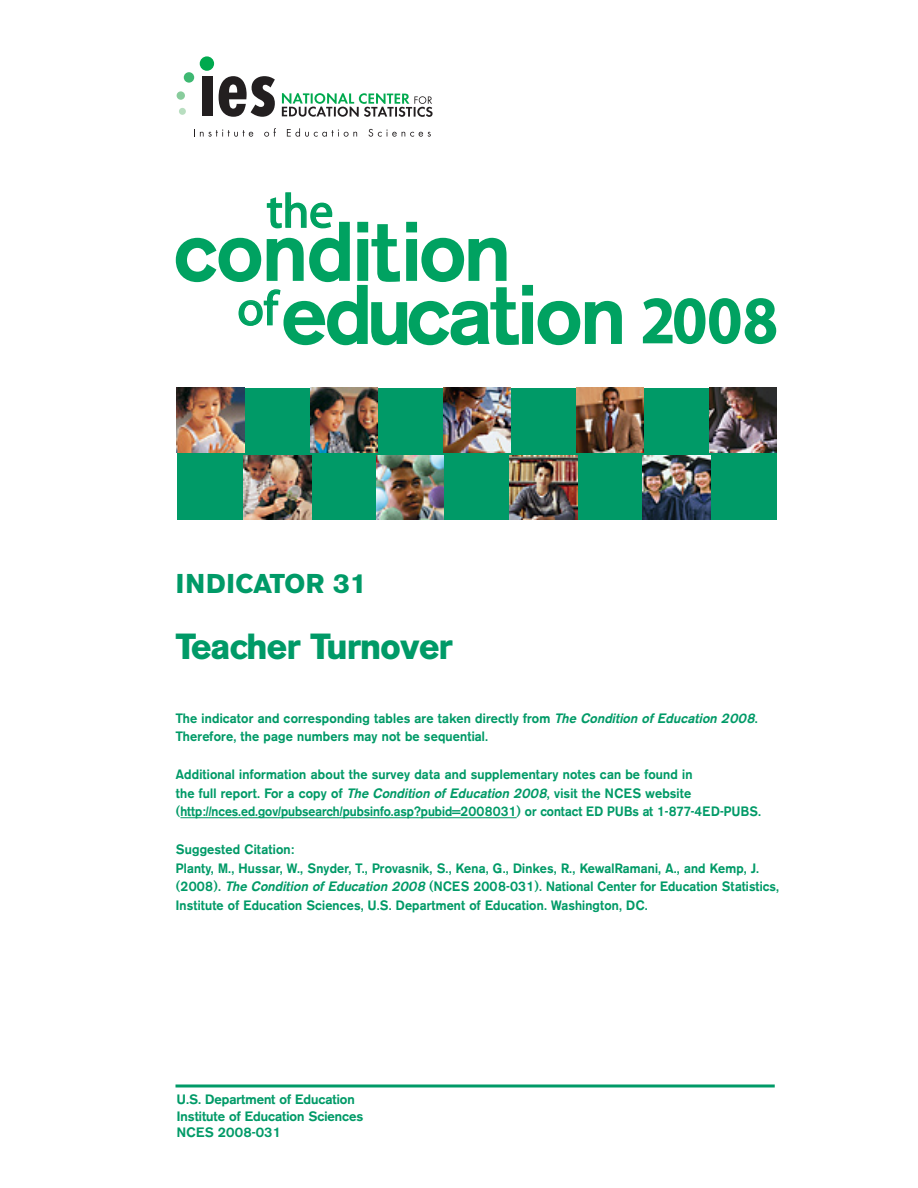
<style>
.page{position:relative;width:918px;height:1188px;background:#fff}
.page>*{position:absolute;margin:0;border:0;box-sizing:border-box;transform-origin:0 0}
.t1{font:48px "Myriad Pro";color:#00a261}
.t2{font:700 36px "AG Old Face";letter-spacing:-.015em;color:#009a67}
.t3{font:700 27px "AG Old Face";letter-spacing:.02em;color:#009a67}
.t4{font:500 13.5px/18.8px "AG Old Face";letter-spacing:.015em;color:#009a67}
.t5{font:500 13.5px/18.8px "AG Old Face";letter-spacing:.015em;color:#009a67;scale:.96 1}
.t6{font:500 13.5px "AG Old Face";letter-spacing:.015em;color:#009a67;scale:.94 1}
.s1{font-style:italic}
</style>
<div class="page">
<div style="left:177px;top:388px;width:599px;height:131px;background:#009a67"></div>
<svg style="left:177px;top:452px;width:67px;height:1px"></svg>
<img style="left:177px;top:388px;width:67px;height:64px">
<svg style="left:310px;top:452px;width:67px;height:1px"></svg>
<img style="left:310px;top:388px;width:68px;height:64px">
<svg style="left:443px;top:452px;width:67px;height:1px"></svg>
<img style="left:443px;top:388px;width:68px;height:64px">
<svg style="left:576px;top:452px;width:67px;height:1px"></svg>
<img style="left:576px;top:388px;width:67px;height:64px">
<svg style="left:709px;top:452px;width:67px;height:1px"></svg>
<img style="left:709px;top:388px;width:67px;height:64px">
<img style="left:244px;top:455px;width:67px;height:65px">
<img style="left:377px;top:455px;width:67px;height:64px">
<img style="left:510px;top:455px;width:67px;height:65px">
<img style="left:643px;top:455px;width:67px;height:65px">
<hr style="left:180px;top:817px;width:337px;height:1px;background:#009a67">
<hr style="left:175px;top:1084px;width:600px;height:3px;background:#009a67">
<div style="left:184px;top:72px;width:10px;height:11px;background:#3eb872;border-radius:50%"></div>
<div style="left:177px;top:91px;width:8px;height:9px;background:#88cc9c;border-radius:50%"></div>
<div style="left:179px;top:108px;width:7px;height:7px;background:#b8dec0;border-radius:50%"></div>
<div style="left:200px;top:56px;width:14px;height:15px;background:#00a94e;border-radius:50%"></div>
<div style="left:202px;top:77px;width:11px;height:39px;background:#231f20"></div>
<svg style="left:219px;top:76px;width:56px;height:41px"></svg>
<svg style="left:282px;top:93px;width:151px;height:24px"></svg>
<svg style="left:194px;top:129px;width:59px;height:8px"></svg>
<svg style="left:264px;top:128px;width:12px;height:9px"></svg>
<svg style="left:287px;top:128px;width:70px;height:9px"></svg>
<svg style="left:368px;top:129px;width:63px;height:8px"></svg>
<svg style="left:643px;top:298px;width:133px;height:46px"></svg>
<svg style="left:176px;top:192px;width:446px;height:153px"></svg>
<h1 class="t1" style="left:267px;top:181px;width:68px">the</h1>
<h1 class="t1" style="left:237px;top:279px;width:42px">of</h1>
<p class="t3" style="left:176px;top:567px;width:193px">INDICATOR 31</p>
<p class="t2" style="left:176px;top:625px;width:278px">Teacher Turnover</p>
<p class="t4" style="left:176px;top:709px;width:584px">The indicator and corresponding tables are taken directly from <span class="s1">The Condition of Education 2008</span>.</p>
<p class="t4" style="left:176px;top:727px;width:314px">Therefore, the page numbers may not be sequential.</p>
<p class="t4" style="left:176px;top:765px;width:518px">Additional information about the survey data and supplementary notes can be found in the full report. For a copy of <span class="s1">The Condition of Education 2008</span>, visit the NCES website</p>
<p class="t6" style="left:176px;top:804px;width:624px">(http://nces.ed.gov/pubsearch/pubsinfo.asp?pubid=2008031) or contact ED PUBs at 1-877-4ED-PUBS.</p>
<p class="t4" style="left:176px;top:840px;width:120px">Suggested Citation:</p>
<p class="t5" style="left:176px;top:859px;width:630px">Planty, M., Hussar, W., Snyder, T., Provasnik, S., Kena, G., Dinkes, R., KewalRamani, A., and Kemp, J. (2008). <span class="s1">The Condition of Education 2008</span> (NCES 2008-031). National Center for Education Statistics,<br>Institute of Education Sciences, U.S. Department of Education. Washington, DC.</p>
<p class="t4" style="left:177px;top:1090px;width:179px">U.S. Department of Education</p>
<p class="t4" style="left:177px;top:1106px;width:188px">Institute of Education Sciences</p>
<p class="t4" style="left:177px;top:1123px;width:106px">NCES 2008-031</p>
</div>
